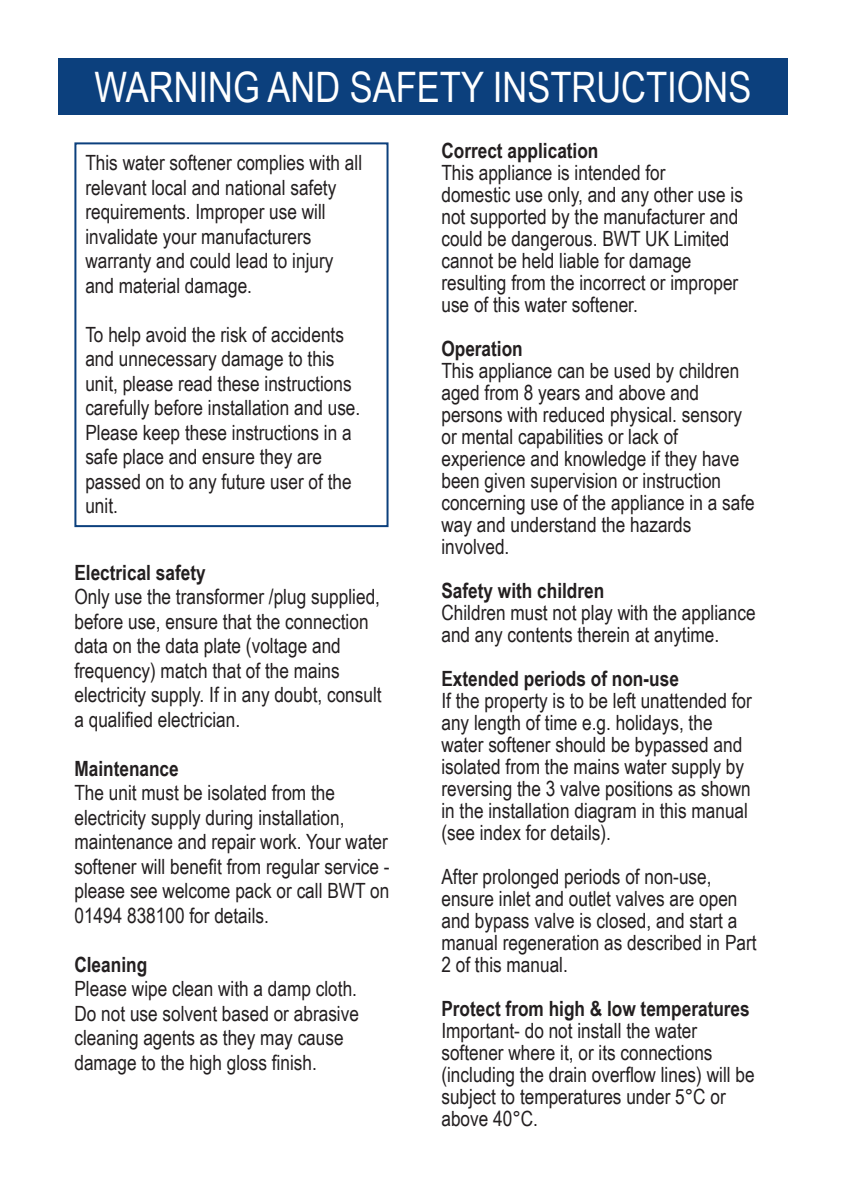
<style>
.page{position:relative;width:846px;height:1194px;background:#fff}
.page>*{position:absolute;margin:0;border:0;box-sizing:border-box;transform-origin:0 0}
.t1{font:42px "Arial Narrow";color:#fff}
.t2{font:21px/22px "Arial Narrow";color:#231f20}
.t3{font:700 21px "Arial Narrow";color:#231f20}
</style>
<div class="page">
<div style="left:58px;top:58px;width:729px;height:57px;background:#0c407d"></div>
<div style="left:74px;top:142px;width:314px;height:385px;border:2px solid #0c407d"></div>
<h1 class="t1" style="left:94px;top:56px;width:658px">WARNING AND SAFETY INSTRUCTIONS</h1>
<p class="t2" style="left:85px;top:150px;width:278px;line-height:24.6px">This water softener complies with all relevant local and national safety requirements. Improper use will invalidate your manufacturers warranty and could lead to injury and material damage.</p>
<p class="t2" style="left:85px;top:321px;width:276px;line-height:24.6px">To help avoid the risk of accidents and unnecessary damage to this unit, please read these instructions carefully before installation and use.<br>Please keep these instructions in a safe place and ensure they are passed on to any future user of the unit.</p>
<p class="t3" style="left:74px;top:556px;width:133px">Electrical safety</p>
<p class="t2" style="left:74px;top:584px;width:309px;line-height:24.6px">Only use the transformer /plug supplied, before use, ensure that the connection data on the data plate (voltage and frequency) match that of the mains electricity supply. If in any doubt, consult a qualified electrician.</p>
<p class="t3" style="left:74px;top:752px;width:106px">Maintenance</p>
<p class="t2" style="left:74px;top:780px;width:316px;line-height:24.6px">The unit must be isolated from the electricity supply during installation, maintenance and repair work. Your water softener will benefit from regular service - please see welcome pack or call BWT on 01494 838100 for details.</p>
<p class="t3" style="left:74px;top:948px;width:74px">Cleaning</p>
<p class="t2" style="left:74px;top:976px;width:286px;line-height:24.6px">Please wipe clean with a damp cloth.<br>Do not use solvent based or abrasive cleaning agents as they may cause damage to the high gloss finish.</p>
<p class="t3" style="left:441px;top:135px;width:158px">Correct application</p>
<p class="t2" style="left:441px;top:161px;width:303px">This appliance is intended for<br>domestic use only, and any other use is not supported by the manufacturer and could be dangerous. BWT UK Limited cannot be held liable for damage resulting from the incorrect or improper use of this water softener.</p>
<p class="t3" style="left:441px;top:333px;width:83px">Operation</p>
<p class="t2" style="left:441px;top:359px;width:315px">This appliance can be used by children aged from 8 years and above and persons with reduced physical. sensory or mental capabilities or lack of experience and knowledge if they have been given supervision or instruction concerning use of the appliance in a safe way and understand the hazards involved.</p>
<p class="t3" style="left:441px;top:575px;width:164px">Safety with children</p>
<p class="t2" style="left:441px;top:601px;width:315px">Children must not play with the appliance and any contents therein at anytime.</p>
<p class="t3" style="left:441px;top:663px;width:239px">Extended periods of non-use</p>
<p class="t2" style="left:441px;top:689px;width:312px">If the property is to be left unattended for any length of time e.g. holidays, the water softener should be bypassed and isolated from the mains water supply by reversing the 3 valve positions as shown in the installation diagram in this manual (see index for details).</p>
<p class="t2" style="left:441px;top:865px;width:316px">After prolonged periods of non-use, ensure inlet and outlet valves are open and bypass valve is closed, and start a manual regeneration as described in Part 2 of this manual.</p>
<p class="t3" style="left:441px;top:993px;width:310px">Protect from high &amp; low temperatures</p>
<p class="t2" style="left:441px;top:1019px;width:314px">Important- do not install the water softener where it, or its connections (including the drain overflow lines) will be subject to temperatures under 5°C or above 40°C.</p>
</div>
